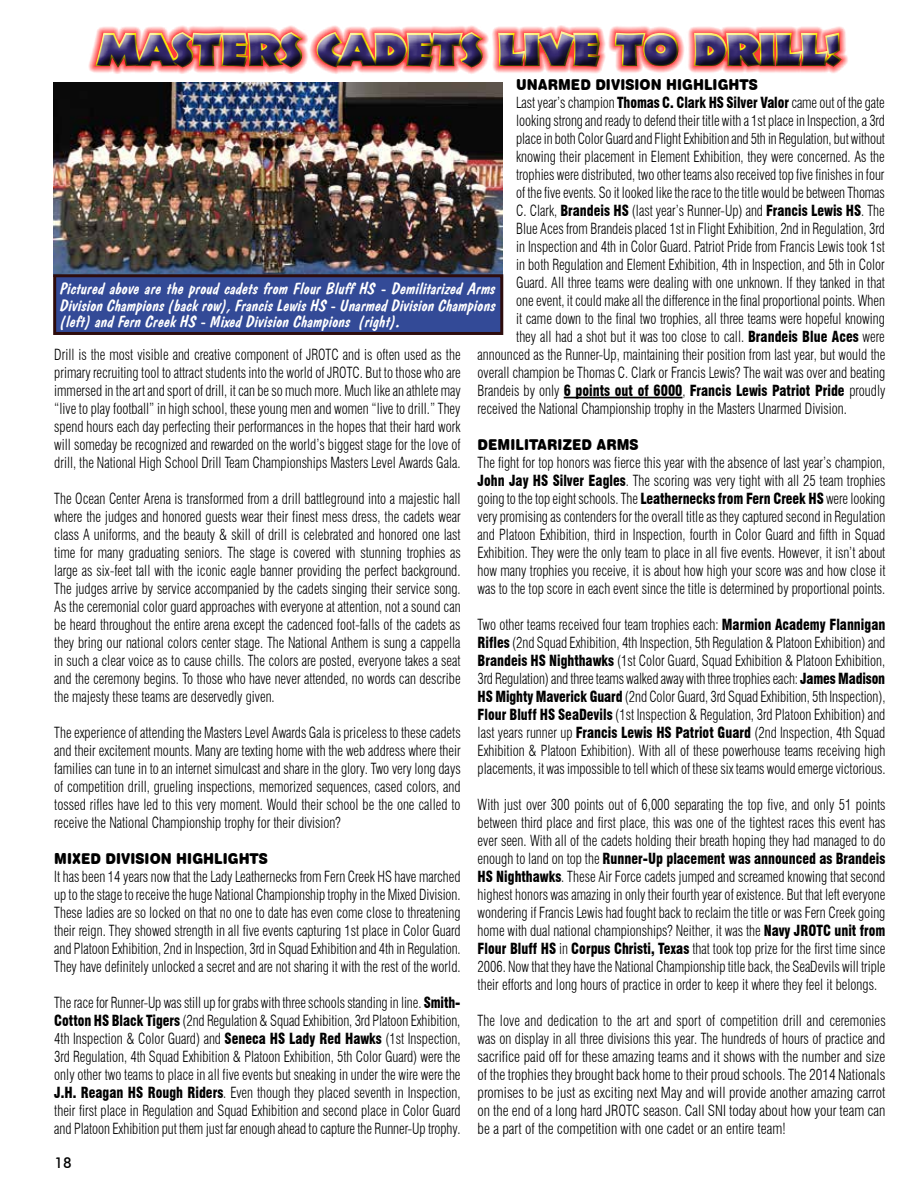
<style>
.page{position:relative;width:918px;height:1188px;background:#fff}
.page>*{position:absolute;margin:0;border:0;box-sizing:border-box;transform-origin:0 0}
.t1{font:900 43.5px "Informal 011 BT";color:#34286f}
.t2{font:16.5px/16.5px "Dom Diagonal BT";color:#fff;text-align:justify;scale:1.07 1}
.t3{font:300 condensed 15px/18px "Swiss 721 BT";color:#000;text-align:justify;scale:.9 1}
.t4{font:15px "Swiss 721 BT Black Rounded";color:#000;scale:.9 1}
.t5{font:900 condensed 15px "Swiss 721 BT";color:#000;scale:.9 1}
.t6{font:500 15px "Futura BT";color:#000;scale:.95 1}
.s1{font-weight:900}
.s2{font-weight:300}
</style>
<div class="page">
<hr style="left:564px;top:397px;width:119px;height:1px;background:#000">
<div style="left:86px;top:25px;width:766px;height:53px;background:#000;opacity:.75"></div>
<img style="left:53px;top:83px;width:449px;height:191px">
<div style="left:55px;top:276px;width:447px;height:57px;background:#334a97"></div>
<div style="left:53px;top:274px;width:450px;height:61px;border:3px solid #2e0c0c"></div>
<h1 class="t1" style="left:98px;top:23px;width:744px">MASTERS CADETS LIVE TO DRILL!</h1>
<p class="t4" style="left:516px;top:76px;width:270px">UNARMED DIVISION HIGHLIGHTS</p>
<p class="t3" style="left:516px;top:94px;width:411px">Last year’s champion <span class="s1">Thomas C. Clark HS Silver Valor</span> came out of the gate</p>
<p class="t3" style="left:516px;top:112px;width:411px">looking strong and ready to defend their title with a 1st place in Inspection, a 3rd</p>
<p class="t3" style="left:516px;top:130px;width:411px">place in both Color Guard and Flight Exhibition and 5th in Regulation, but without</p>
<p class="t3" style="left:516px;top:148px;width:411px">knowing their placement in Element Exhibition, they were concerned. As the</p>
<p class="t3" style="left:516px;top:166px;width:411px">trophies were distributed, two other teams also received top five finishes in four</p>
<p class="t3" style="left:516px;top:184px;width:411px">of the five events. So it looked like the race to the title would be between Thomas</p>
<p class="t3" style="left:516px;top:202px;width:411px">C. Clark, <span class="s1">Brandeis HS</span> (last year’s Runner-Up) and <span class="s1">Francis Lewis HS</span>. The</p>
<p class="t3" style="left:516px;top:220px;width:411px">Blue Aces from Brandeis placed 1st in Flight Exhibition, 2nd in Regulation, 3rd</p>
<p class="t3" style="left:516px;top:238px;width:411px">in Inspection and 4th in Color Guard. Patriot Pride from Francis Lewis took 1st</p>
<p class="t3" style="left:516px;top:256px;width:411px">in both Regulation and Element Exhibition, 4th in Inspection, and 5th in Color</p>
<p class="t3" style="left:516px;top:274px;width:411px">Guard. All three teams were dealing with one unknown. If they tanked in that</p>
<p class="t3" style="left:516px;top:292px;width:411px">one event, it could make all the difference in the final proportional points. When</p>
<p class="t3" style="left:516px;top:310px;width:411px">it came down to the final two trophies, all three teams were hopeful knowing</p>
<p class="t3" style="left:516px;top:328px;width:411px">they all had a shot but it was too close to call. <span class="s1">Brandeis Blue Aces</span> were</p>
<p class="t3" style="left:478px;top:346px;width:455px">announced as the Runner-Up, maintaining their position from last year, but would the</p>
<p class="t3" style="left:478px;top:364px;width:455px">overall champion be Thomas C. Clark or Francis Lewis? The wait was over and beating</p>
<p class="t5" style="left:478px;top:382px;width:455px"><span class="s2">Brandeis by only</span> 6 points out of 6000<span class="s2">,</span> Francis Lewis Patriot Pride <span class="s2">proudly</span></p>
<p class="t3" style="left:478px;top:400px;width:412px">received the National Championship trophy in the Masters Unarmed Division.</p>
<p class="t4" style="left:478px;top:436px;width:180px">DEMILITARIZED ARMS</p>
<p class="t3" style="left:478px;top:454px;width:455px">The fight for top honors was fierce this year with the absence of last year’s champion, <span class="s1">John Jay HS Silver Eagles</span>. The scoring was very tight with all 25 team trophies going to the top eight schools. The <span class="s1">Leathernecks from Fern Creek HS</span> were looking very promising as contenders for the overall title as they captured second in Regulation and Platoon Exhibition, third in Inspection, fourth in Color Guard and fifth in Squad Exhibition. They were the only team to place in all five events. However, it isn’t about how many trophies you receive, it is about how high your score was and how close it was to the top score in each event since the title is determined by proportional points.</p>
<p class="t3" style="left:478px;top:616px;width:455px">Two other teams received four team trophies each: <span class="s1">Marmion Academy Flannigan Rifles</span> (2nd Squad Exhibition, 4th Inspection, 5th Regulation &amp; Platoon Exhibition) and <span class="s1">Brandeis HS Nighthawks</span> (1st Color Guard, Squad Exhibition &amp; Platoon Exhibition, 3rd Regulation) and three teams walked away with three trophies each: <span class="s1">James Madison HS Mighty Maverick Guard</span> (2nd Color Guard, 3rd Squad Exhibition, 5th Inspection), <span class="s1">Flour Bluff HS SeaDevils</span> (1st Inspection &amp; Regulation, 3rd Platoon Exhibition) and last years runner up <span class="s1">Francis Lewis HS Patriot Guard</span> (2nd Inspection, 4th Squad Exhibition &amp; Platoon Exhibition). With all of these powerhouse teams receiving high placements, it was impossible to tell which of these six teams would emerge victorious.</p>
<p class="t3" style="left:478px;top:796px;width:455px">With just over 300 points out of 6,000 separating the top five, and only 51 points between third place and first place, this was one of the tightest races this event has ever seen. With all of the cadets holding their breath hoping they had managed to do enough to land on top the <span class="s1">Runner-Up placement was announced as Brandeis HS Nighthawks</span>. These Air Force cadets jumped and screamed knowing that second highest honors was amazing in only their fourth year of existence. But that left everyone wondering if Francis Lewis had fought back to reclaim the title or was Fern Creek going home with dual national championships? Neither, it was the <span class="s1">Navy JROTC unit from Flour Bluff HS</span> in <span class="s1">Corpus Christi, Texas</span> that took top prize for the first time since 2006. Now that they have the National Championship title back, the SeaDevils will triple their efforts and long hours of practice in order to keep it where they feel it belongs.</p>
<p class="t3" style="left:478px;top:1012px;width:455px">The love and dedication to the art and sport of competition drill and ceremonies was on display in all three divisions this year. The hundreds of hours of practice and sacrifice paid off for these amazing teams and it shows with the number and size of the trophies they brought back home to their proud schools. The 2014 Nationals promises to be just as exciting next May and will provide another amazing carrot on the end of a long hard JROTC season. Call SNI today about how your team can be a part of the competition with one cadet or an entire team!</p>
<p class="t2" style="left:61px;top:280px;width:409px">Pictured above are the proud cadets from Flour Bluff HS - Demilitarized Arms Division Champions (back row), Francis Lewis HS - Unarmed Division Champions (left) and Fern Creek HS - Mixed Division Champions (right).</p>
<p class="t3" style="left:54px;top:346px;width:453px">Drill is the most visible and creative component of JROTC and is often used as the primary recruiting tool to attract students into the world of JROTC. But to those who are immersed in the art and sport of drill, it can be so much more. Much like an athlete may “live to play football” in high school, these young men and women “live to drill.” They spend hours each day perfecting their performances in the hopes that their hard work will someday be recognized and rewarded on the world’s biggest stage for the love of drill, the National High School Drill Team Championships Masters Level Awards Gala.</p>
<p class="t3" style="left:54px;top:490px;width:453px">The Ocean Center Arena is transformed from a drill battleground into a majestic hall where the judges and honored guests wear their finest mess dress, the cadets wear class A uniforms, and the beauty &amp; skill of drill is celebrated and honored one last time for many graduating seniors. The stage is covered with stunning trophies as large as six-feet tall with the iconic eagle banner providing the perfect background.<br>The judges arrive by service accompanied by the cadets singing their service song.<br>As the ceremonial color guard approaches with everyone at attention, not a sound can be heard throughout the entire arena except the cadenced foot-falls of the cadets as they bring our national colors center stage. The National Anthem is sung a cappella in such a clear voice as to cause chills. The colors are posted, everyone takes a seat and the ceremony begins. To those who have never attended, no words can describe the majesty these teams are deservedly given.</p>
<p class="t3" style="left:54px;top:724px;width:453px">The experience of attending the Masters Level Awards Gala is priceless to these cadets and their excitement mounts. Many are texting home with the web address where their families can tune in to an internet simulcast and share in the glory. Two very long days of competition drill, grueling inspections, memorized sequences, cased colors, and tossed rifles have led to this very moment. Would their school be the one called to receive the National Championship trophy for their division?</p>
<p class="t4" style="left:54px;top:850px;width:239px">MIXED DIVISION HIGHLIGHTS</p>
<p class="t3" style="left:54px;top:868px;width:453px">It has been 14 years now that the Lady Leathernecks from Fern Creek HS have marched up to the stage to receive the huge National Championship trophy in the Mixed Division.<br>These ladies are so locked on that no one to date has even come close to threatening their reign. They showed strength in all five events capturing 1st place in Color Guard and Platoon Exhibition, 2nd in Inspection, 3rd in Squad Exhibition and 4th in Regulation.<br>They have definitely unlocked a secret and are not sharing it with the rest of the world.</p>
<p class="t3" style="left:54px;top:994px;width:453px">The race for Runner-Up was still up for grabs with three schools standing in line. <span class="s1">Smith-Cotton HS Black Tigers</span> (2nd Regulation &amp; Squad Exhibition, 3rd Platoon Exhibition, 4th Inspection &amp; Color Guard) and <span class="s1">Seneca HS Lady Red Hawks</span> (1st Inspection, 3rd Regulation, 4th Squad Exhibition &amp; Platoon Exhibition, 5th Color Guard) were the only other two teams to place in all five events but sneaking in under the wire were the <span class="s1">J.H. Reagan HS Rough Riders</span>. Even though they placed seventh in Inspection, their first place in Regulation and Squad Exhibition and second place in Color Guard and Platoon Exhibition put them just far enough ahead to capture the Runner-Up trophy.</p>
<p class="t6" style="left:55px;top:1154px;width:20px">18</p>
</div>
